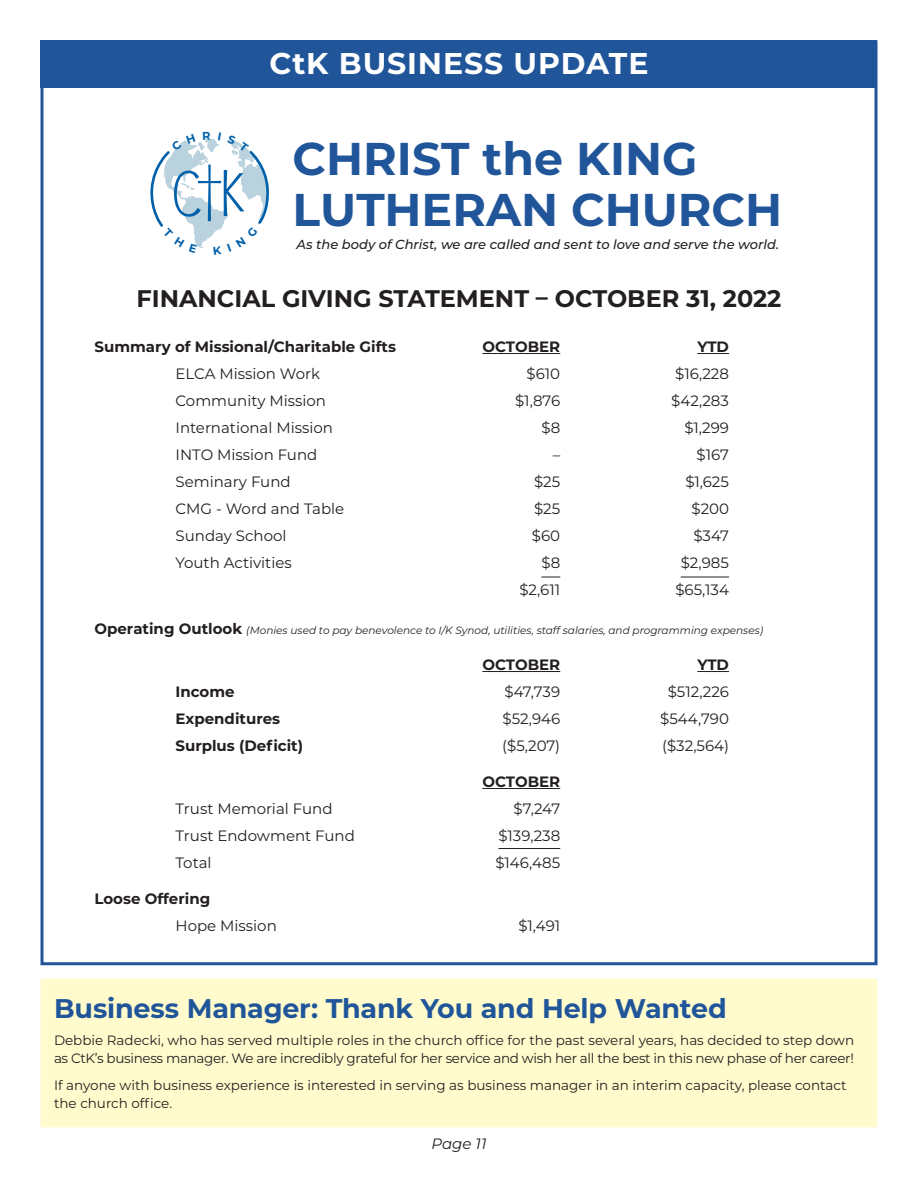
<style>
.page{position:relative;width:918px;height:1188px;background:#fff}
.page>*{position:absolute;margin:0;border:0;box-sizing:border-box;transform-origin:0 0}
.t1{font:700 45.9px/50.2px "Montserrat";color:#21559a}
.t2{font:700 30px "Montserrat";letter-spacing:.03em;color:#fff}
.t3{font:700 27px "Montserrat";letter-spacing:-.01em;color:#21559a}
.t4{font:700 27px "Montserrat";letter-spacing:.03em;color:#fff}
.t5{font:700 24px "Montserrat";color:#231f20}
.t6{font:15px "Montserrat";color:#231f20}
.t7{font:700 15px "Montserrat";color:#231f20}
.t8{font:italic 15px "Montserrat";color:#231f20}
.t9{font:13.5px/18px "Montserrat";letter-spacing:-.025em;color:#231f20}
.t10{font:13.5px/18px "Montserrat";color:#231f20}
.t11{font:italic 500 13.05px "Montserrat";color:#231f20}
.t12{font:italic 10.5px "Montserrat";color:#231f20}
.s1{font-weight:700;font-style:normal;font-size:15px}
</style>
<div class="page">
<div style="left:40px;top:40px;width:838px;height:48px;background:#21559a"></div>
<hr style="left:482px;top:353px;width:78px;height:1px;background:#231f20">
<hr style="left:697px;top:353px;width:32px;height:1px;background:#231f20">
<svg style="left:541px;top:577px;width:19px;height:1px"></svg>
<hr style="left:681px;top:577px;width:48px;height:1px;background:#231f20">
<hr style="left:482px;top:671px;width:78px;height:1px;background:#231f20">
<hr style="left:697px;top:671px;width:32px;height:1px;background:#231f20">
<hr style="left:482px;top:788px;width:78px;height:1px;background:#231f20">
<hr style="left:498px;top:848px;width:62px;height:1px;background:#231f20">
<div style="left:40px;top:979px;width:838px;height:148px;background:#fffbcc"></div>
<svg style="left:150px;top:139px;width:119px;height:109px"></svg>
<p class="t2" style="left:269px;top:42px;width:381px">CtK BUSINESS UPDATE</p>
<p class="t4" style="left:315px;top:44px;width:290px">HAPPENING AT CtK</p>
<p class="t1" style="left:293px;top:132px;width:491px">CHRIST the KING<br>LUTHERAN CHURCH</p>
<p class="t11" style="left:296px;top:235px;width:484px">As the body of Christ, we are called and sent to love and serve the world.</p>
<p class="t5" style="left:137px;top:281px;width:646px">FINANCIAL GIVING STATEMENT – OCTOBER 31, 2022</p>
<p class="t7" style="left:94px;top:336px;width:303px">Summary of Missional/Charitable Gifts</p>
<p class="t7" style="left:482px;top:336px;width:79px">OCTOBER</p>
<p class="t7" style="left:697px;top:336px;width:33px">YTD</p>
<p class="t6" style="left:176px;top:363px;width:146px">ELCA Mission Work</p>
<p class="t6" style="left:527px;top:363px;width:35px">$610</p>
<p class="t6" style="left:675px;top:363px;width:55px">$16,228</p>
<p class="t6" style="left:176px;top:390px;width:152px">Community Mission</p>
<p class="t6" style="left:515px;top:390px;width:47px">$1,876</p>
<p class="t6" style="left:671px;top:390px;width:59px">$42,283</p>
<p class="t6" style="left:176px;top:417px;width:159px">International Mission</p>
<p class="t6" style="left:541px;top:417px;width:20px">$8</p>
<p class="t6" style="left:684px;top:417px;width:46px">$1,299</p>
<p class="t6" style="left:176px;top:444px;width:143px">INTO Mission Fund</p>
<p class="t6" style="left:553px;top:444px;width:9px">–</p>
<p class="t6" style="left:697px;top:444px;width:34px">$167</p>
<p class="t6" style="left:176px;top:471px;width:117px">Seminary Fund</p>
<p class="t6" style="left:534px;top:471px;width:28px">$25</p>
<p class="t6" style="left:685px;top:471px;width:45px">$1,625</p>
<p class="t6" style="left:176px;top:498px;width:170px">CMG - Word and Table</p>
<p class="t6" style="left:534px;top:498px;width:28px">$25</p>
<p class="t6" style="left:691px;top:498px;width:39px">$200</p>
<p class="t6" style="left:176px;top:525px;width:113px">Sunday School</p>
<p class="t6" style="left:532px;top:525px;width:30px">$60</p>
<p class="t6" style="left:693px;top:525px;width:37px">$347</p>
<p class="t6" style="left:176px;top:552px;width:118px">Youth Activities</p>
<p class="t6" style="left:541px;top:552px;width:20px">$8</p>
<p class="t6" style="left:681px;top:552px;width:50px">$2,985</p>
<p class="t6" style="left:519px;top:579px;width:42px">$2,611</p>
<p class="t6" style="left:675px;top:579px;width:55px">$65,134</p>
<p class="t12" style="left:94px;top:623px;width:670px"><span class="s1">Operating Outlook</span> (Monies used to pay benevolence to I/K Synod, utilities, staff salaries, and programming expenses)</p>
<p class="t7" style="left:482px;top:654px;width:79px">OCTOBER</p>
<p class="t7" style="left:697px;top:654px;width:33px">YTD</p>
<p class="t7" style="left:176px;top:681px;width:61px">Income</p>
<p class="t6" style="left:504px;top:681px;width:57px">$47,739</p>
<p class="t6" style="left:668px;top:681px;width:63px">$512,226</p>
<p class="t7" style="left:176px;top:708px;width:106px">Expenditures</p>
<p class="t6" style="left:503px;top:708px;width:59px">$52,946</p>
<p class="t6" style="left:660px;top:708px;width:70px">$544,790</p>
<p class="t7" style="left:176px;top:735px;width:129px">Surplus (Deficit)</p>
<p class="t6" style="left:502px;top:735px;width:60px">($5,207)</p>
<p class="t6" style="left:662px;top:735px;width:68px">($32,564)</p>
<p class="t7" style="left:482px;top:771px;width:79px">OCTOBER</p>
<p class="t6" style="left:176px;top:798px;width:159px">Trust Memorial Fund</p>
<p class="t6" style="left:514px;top:798px;width:48px">$7,247</p>
<p class="t6" style="left:176px;top:825px;width:181px">Trust Endowment Fund</p>
<p class="t6" style="left:498px;top:825px;width:63px">$139,238</p>
<p class="t6" style="left:176px;top:852px;width:38px">Total</p>
<p class="t6" style="left:495px;top:852px;width:66px">$146,485</p>
<p class="t7" style="left:94px;top:888px;width:117px">Loose Offering</p>
<p class="t6" style="left:176px;top:915px;width:103px">Hope Mission</p>
<p class="t6" style="left:518px;top:915px;width:43px">$1,491</p>
<p class="t3" style="left:54px;top:989px;width:674px">Business Manager: Thank You and Help Wanted</p>
<p class="t9" style="left:54px;top:1031px;width:802px">Debbie Radecki, who has served multiple roles in the church office for the past several years, has decided to step down as CtK’s business manager. We are incredibly grateful for her service and wish her all the best in this new phase of her career!</p>
<p class="t10" style="left:54px;top:1076px;width:794px">If anyone with business experience is interested in serving as business manager in an interim capacity, please contact the church office.</p>
<p class="t8" style="left:432px;top:1133px;width:56px">Page 11</p>
</div>
